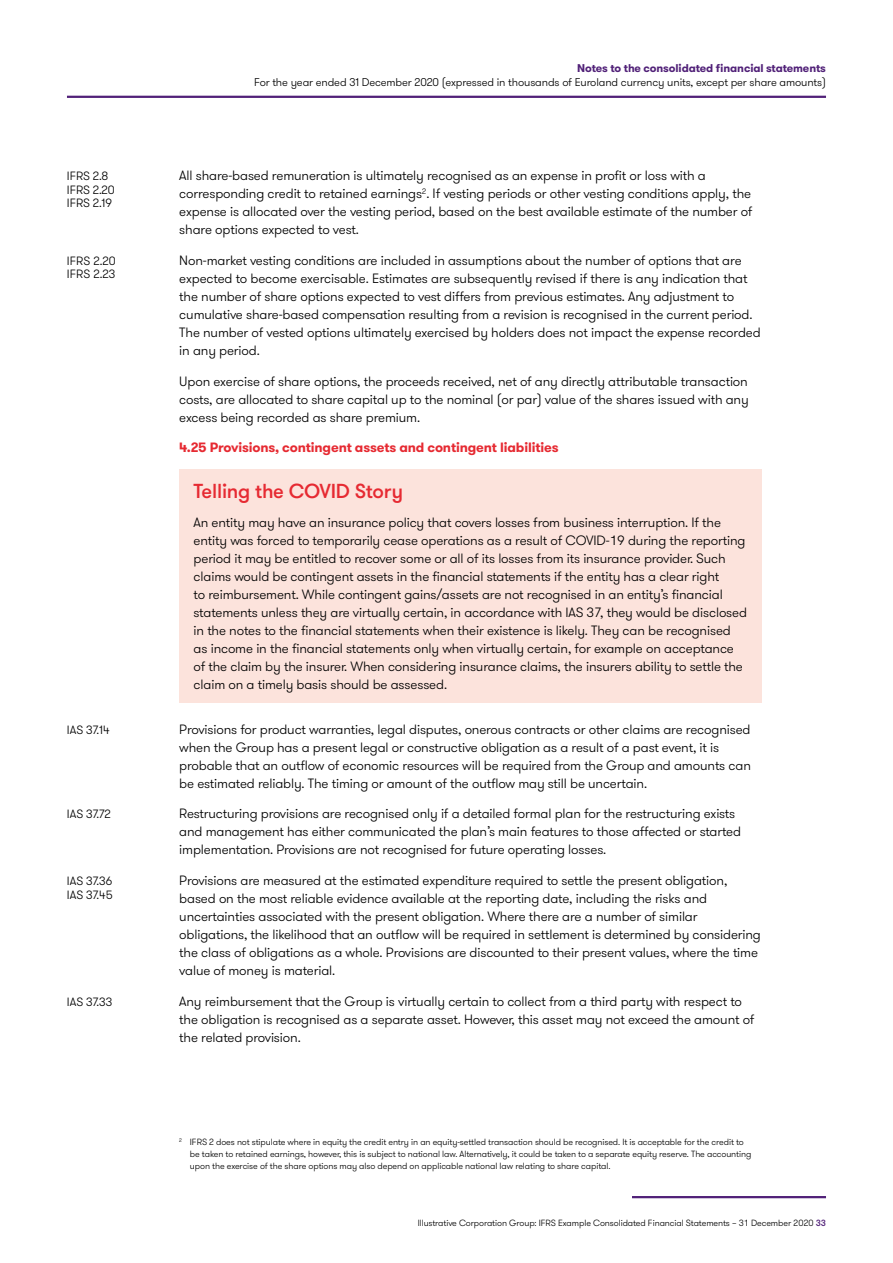
<style>
.page{position:relative;width:893px;height:1263px;background:#fff}
.page>*{position:absolute;margin:0;border:0;box-sizing:border-box;transform-origin:0 0}
.t1{font:500 20.25px "GT Walsheim Pro";letter-spacing:-.01em;color:#e62a32}
.t2{font:300 13.5px/18px "GT Walsheim Pro";letter-spacing:-.01em;color:#000}
.t3{font:700 13.5px "GT Walsheim Pro";letter-spacing:-.01em;color:#e62a32}
.t4{font:300 12px/13.5px "GT Walsheim Pro";color:#000}
.t5{font:300 11.25px "GT Walsheim Pro";letter-spacing:-.01em;color:#000}
.t6{font:700 11.25px "GT Walsheim Pro";letter-spacing:-.01em;color:#512178}
.t7{font:300 9px/12px "GT Walsheim Pro";letter-spacing:-.01em;color:#000}
.s1{font-weight:500;color:#512178}
</style>
<div class="page">
<div style="left:179px;top:469px;width:582px;height:234px;background:#fce3dc"></div>
<hr style="left:632px;top:1196px;width:194px;height:2px;background:#512178">
<hr style="left:67px;top:96px;width:759px;height:2px;background:#512178">
<p class="t4" style="left:67px;top:170px;width:49px">IFRS 2.8<br>IFRS 2.20<br>IFRS 2.19</p>
<p class="t4" style="left:67px;top:254px;width:50px">IFRS 2.20<br>IFRS 2.23</p>
<p class="t4" style="left:67px;top:723px;width:44px">IAS 37.14</p>
<p class="t4" style="left:67px;top:807px;width:45px">IAS 37.72</p>
<p class="t4" style="left:67px;top:874px;width:47px">IAS 37.36<br>IAS 37.45</p>
<p class="t4" style="left:67px;top:995px;width:47px">IAS 37.33</p>
<p class="t6" style="left:577px;top:61px;width:250px">Notes to the consolidated financial statements</p>
<p class="t5" style="left:254px;top:75px;width:573px">For the year ended 31 December 2020 (expressed in thousands of Euroland currency units, except per share amounts)</p>
<p class="t2" style="left:179px;top:167px;width:575px">All share-based remuneration is ultimately recognised as an expense in profit or loss with a corresponding credit to retained earnings<sup>2</sup>. If vesting periods or other vesting conditions apply, the expense is allocated over the vesting period, based on the best available estimate of the number of share options expected to vest.</p>
<p class="t2" style="left:179px;top:252px;width:583px">Non-market vesting conditions are included in assumptions about the number of options that are expected to become exercisable. Estimates are subsequently revised if there is any indication that the number of share options expected to vest differs from previous estimates. Any adjustment to cumulative share-based compensation resulting from a revision is recognised in the current period.<br>The number of vested options ultimately exercised by holders does not impact the expense recorded in any period.</p>
<p class="t2" style="left:179px;top:372px;width:571px;text-align:justify">Upon exercise of share options, the proceeds received, net of any directly attributable transaction costs, are allocated to share capital up to the nominal (or par) value of the shares issued with any excess being recorded as share premium.</p>
<p class="t3" style="left:179px;top:439px;width:381px">4.25 Provisions, contingent assets and contingent liabilities</p>
<h1 class="t1" style="left:194px;top:478px;width:211px">Telling the COVID Story</h1>
<p class="t2" style="left:194px;top:513px;width:555px">An entity may have an insurance policy that covers losses from business interruption. If the entity was forced to temporarily cease operations as a result of COVID-19 during the reporting period it may be entitled to recover some or all of its losses from its insurance provider. Such claims would be contingent assets in the financial statements if the entity has a clear right<br>to reimbursement. While contingent gains/assets are not recognised in an entity’s financial statements unless they are virtually certain, in accordance with IAS 37, they would be disclosed in the notes to the financial statements when their existence is likely. They can be recognised as income in the financial statements only when virtually certain, for example on acceptance of the claim by the insurer. When considering insurance claims, the insurers ability to settle the claim on a timely basis should be assessed.</p>
<p class="t2" style="left:179px;top:720px;width:573px">Provisions for product warranties, legal disputes, onerous contracts or other claims are recognised when the Group has a present legal or constructive obligation as a result of a past event, it is probable that an outflow of economic resources will be required from the Group and amounts can be estimated reliably. The timing or amount of the outflow may still be uncertain.</p>
<p class="t2" style="left:179px;top:805px;width:563px">Restructuring provisions are recognised only if a detailed formal plan for the restructuring exists and management has either communicated the plan’s main features to those affected or started implementation. Provisions are not recognised for future operating losses.</p>
<p class="t2" style="left:179px;top:872px;width:583px">Provisions are measured at the estimated expenditure required to settle the present obligation, based on the most reliable evidence available at the reporting date, including the risks and uncertainties associated with the present obligation. Where there are a number of similar obligations, the likelihood that an outflow will be required in settlement is determined by considering the class of obligations as a whole. Provisions are discounted to their present values, where the time value of money is material.</p>
<p class="t2" style="left:179px;top:992px;width:577px">Any reimbursement that the Group is virtually certain to collect from a third party with respect to the obligation is recognised as a separate asset. However, this asset may not exceed the amount of the related provision.</p>
<p class="t7" style="left:190px;top:1136px;width:563px;text-indent:-11px"><sup>2</sup> IFRS 2 does not stipulate where in equity the credit entry in an equity-settled transaction should be recognised. It is acceptable for the credit to be taken to retained earnings, however, this is subject to national law. Alternatively, it could be taken to a separate equity reserve. The accounting upon the exercise of the share options may also depend on applicable national law relating to share capital.</p>
<p class="t7" style="left:418px;top:1217px;width:410px">Illustrative Corporation Group: IFRS Example Consolidated Financial Statements – 31 December 2020 <span class="s1">33</span></p>
</div>
